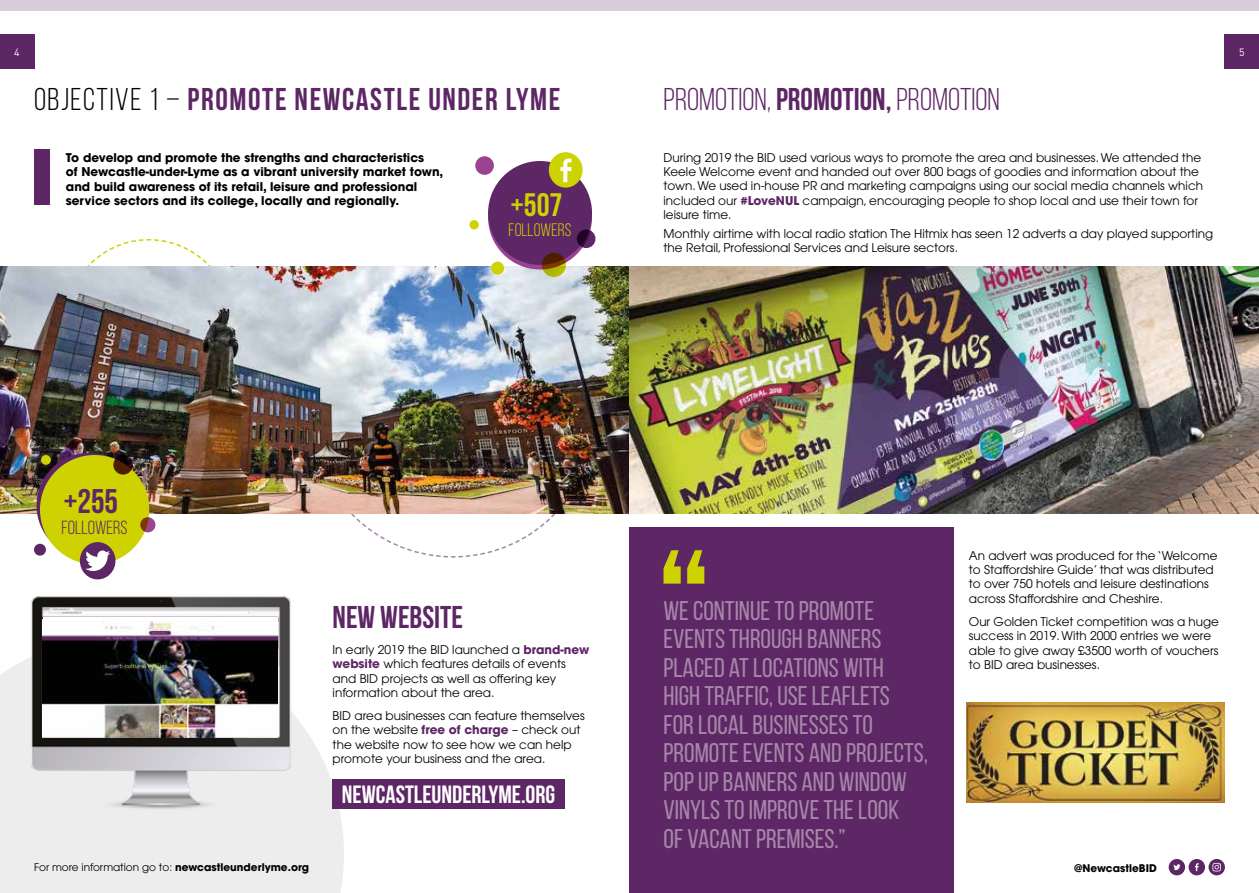
<style>
.page{position:relative;width:1259px;height:893px;background:#fff}
.page>*{position:absolute;margin:0;border:0;box-sizing:border-box;transform-origin:0 0}
.t1{font:700 34.2px "Bebas Neue";color:#5d2665}
.t2{font:700 32.55px "Bebas Neue";color:#ced200}
.t3{font:700 31.5px "Bebas Neue";letter-spacing:.05em;color:#5d2665}
.t4{font:31.5px "Bebas Neue";color:#5d2665}
.t5{font:700 31.5px "Bebas Neue";color:#5d2665}
.t6{font:27px/28.5px "Bebas Neue";color:#a586a8}
.t7{font:700 24.9px "Bebas Neue";color:#fff}
.t8{font:19.05px "Bebas Neue";color:#5d2665}
.t9{font:18px "Bebas Neue";color:#ced200}
.t10{font:12px/14.4px "Avant Garde";color:#000}
.t11{font:700 12px/14.4px "Avant Garde";color:#000}
.t12{font:10.5px "Avant Garde";color:#000}
.t13{font:700 10.5px "Avant Garde";color:#000}
.t14{font:10.5px "DIN";color:#fff}
.s1{font-weight:400;color:#000}
.s2{font-weight:700}
.s3{font-weight:700;color:#5d2665}
</style>
<div class="page">
<img style="left:966px;top:702px;width:259px;height:100px">
<svg style="left:0;top:667px;width:344px;height:226px;background:#efefef"></svg>
<svg style="left:310px;top:513px;width:286px;height:45px"></svg>
<svg style="left:64px;top:239px;width:169px;height:28px"></svg>
<img style="left:0;top:267px;width:1259px;height:246px">
<div style="left:0;top:34px;width:34px;height:35px;background:#5d2665"></div>
<div style="left:1225px;top:34px;width:34px;height:35px;background:#5d2665"></div>
<div style="left:34px;top:149px;width:15px;height:56px;background:#5d2665"></div>
<img style="left:12px;top:579px;width:298px;height:249px">
<img style="left:43px;top:620px;width:235px;height:117px">
<hr style="left:43px;top:617px;width:234px;height:3px;background:#fff">
<div style="left:37px;top:453px;width:105px;height:105px;background:#5d2665;border-radius:50%"></div>
<div style="left:40px;top:455px;width:109px;height:109px;background:#ced200;border-radius:50%"></div>
<div style="left:80px;top:542px;width:35px;height:37px;background:#5d2665;border-radius:50%"></div>
<svg style="left:85px;top:550px;width:25px;height:21px"></svg>
<div style="left:34px;top:544px;width:12px;height:12px;background:#5d2665;border-radius:50%"></div>
<div style="left:41px;top:455px;width:10px;height:10px;background:#ced200;border-radius:50%"></div>
<svg style="left:140px;top:517px;width:15px;height:15px"></svg>
<svg style="left:113px;top:455px;width:20px;height:20px"></svg>
<svg style="left:1168px;top:859px;width:57px;height:16px"></svg>
<div style="left:488px;top:166px;width:104px;height:103px;background:#9b4392;border-radius:50%"></div>
<div style="left:488px;top:161px;width:104px;height:104px;background:#5d2665;border-radius:50%"></div>
<div style="left:549px;top:152px;width:33px;height:36px;background:#ced200;border-radius:50%"></div>
<svg style="left:560px;top:158px;width:11px;height:24px"></svg>
<div style="left:475px;top:156px;width:19px;height:19px;background:#9b4392;border-radius:50%"></div>
<div style="left:491px;top:262px;width:13px;height:13px;background:#ced200;border-radius:50%"></div>
<svg style="left:542px;top:253px;width:24px;height:24px"></svg>
<div style="left:469px;top:220px;width:10px;height:9px;background:#ced200;border-radius:50%"></div>
<svg style="left:577px;top:229px;width:18px;height:19px"></svg>
<div style="left:333px;top:779px;width:232px;height:30px;background:#5d2665"></div>
<div style="left:629px;top:527px;width:324px;height:366px;background:#5d2665"></div>
<svg style="left:663px;top:550px;width:41px;height:34px"></svg>
<div style="left:0;top:0;width:1259px;height:10px;background:#d9cddd"></div>
<p class="t14" style="left:14px;top:45px;width:7px">4</p>
<p class="t14" style="left:1239px;top:45px;width:7px">5</p>
<h3 class="t3" style="left:34px;top:81px;width:528px"><span class="s1">OBJECTIVE 1 –</span> PROMOTE NEWCASTLE UNDER LYME</h3>
<h3 class="t4" style="left:663px;top:82px;width:338px">PROMOTION, <span class="s2">PROMOTION,</span> PROMOTION</h3>
<p class="t11" style="left:66px;top:150px;width:379px">To develop and promote the strengths and characteristics<br>of Newcastle-under-Lyme as a vibrant university market town, and build awareness of its retail, leisure and professional service sectors and its college, locally and regionally.</p>
<h2 class="t2" style="left:511px;top:187px;width:53px">+507</h2>
<h3 class="t9" style="left:508px;top:220px;width:64px">FOLLOWERS</h3>
<p class="t10" style="left:663px;top:150px;width:541px">During 2019 the BID used various ways to promote the area and businesses. We attended the Keele Welcome event and handed out over 800 bags of goodies and information about the town. We used in-house PR and marketing campaigns using our social media channels which included our <span class="s3">#LoveNUL</span> campaign, encouraging people to shop local and use their town for leisure time.</p>
<p class="t10" style="left:663px;top:226px;width:551px">Monthly airtime with local radio station The Hitmix has seen 12 adverts a day played supporting the Retail, Professional Services and Leisure sectors.</p>
<h1 class="t1" style="left:64px;top:483px;width:56px">+255</h1>
<h3 class="t8" style="left:62px;top:517px;width:68px">FOLLOWERS</h3>
<h3 class="t5" style="left:333px;top:600px;width:132px">NEW WEBSITE</h3>
<p class="t10" style="left:333px;top:642px;width:258px">In early 2019 the BID launched a <span class="s3">brand-new website</span> which features details of events and BID projects as well as offering key information about the area.</p>
<p class="t10" style="left:333px;top:708px;width:254px">BID area businesses can feature themselves on the website <span class="s3">free of charge</span> – check out the website now to see how we can help promote your business and the area.</p>
<h3 class="t7" style="left:342px;top:781px;width:215px">NEWCASTLEUNDERLYME.ORG</h3>
<h3 class="t6" style="left:663px;top:596px;width:266px">WE CONTINUE TO PROMOTE<br>EVENTS THROUGH BANNERS<br>PLACED AT LOCATIONS WITH<br>HIGH TRAFFIC, USE LEAFLETS<br>FOR LOCAL BUSINESSES TO<br>PROMOTE EVENTS AND PROJECTS,<br>POP UP BANNERS AND WINDOW<br>VINYLS TO IMPROVE THE LOOK<br>OF VACANT PREMISES.”</h3>
<p class="t10" style="left:969px;top:548px;width:250px">An advert was produced for the ‘Welcome to Staffordshire Guide’ that was distributed to over 750 hotels and leisure destinations across Staffordshire and Cheshire.</p>
<p class="t10" style="left:969px;top:614px;width:252px">Our Golden Ticket competition was a huge success in 2019. With 2000 entries we were able to give away £3500 worth of vouchers to BID area businesses.</p>
<p class="t12" style="left:34px;top:861px;width:276px">For more information go to: <span class="s2">newcastleunderlyme.org</span></p>
<p class="t13" style="left:1074px;top:861px;width:84px">@NewcastleBID</p>
</div>
